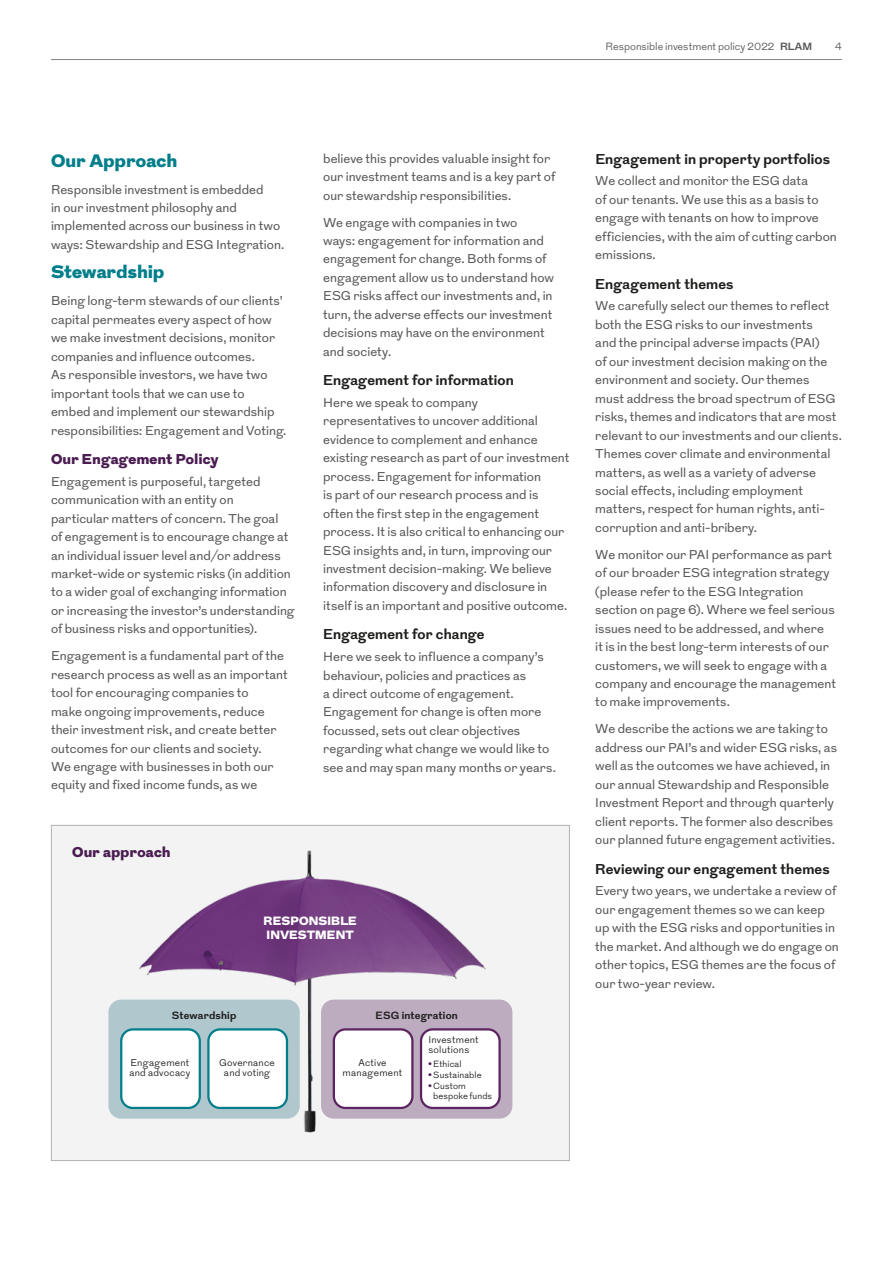
<style>
.page{position:relative;width:893px;height:1263px;background:#fff}
.page>*{position:absolute;margin:0;border:0;box-sizing:border-box;transform-origin:0 0}
.t1{font:900 18px "Grot";letter-spacing:.025em;color:#007e8a}
.t2{font:700 14.25px "Grot";letter-spacing:.01em;color:#1d1d1b}
.t3{font:900 14.25px "Grot";letter-spacing:.03em;color:#4a1c51}
.t4{font:12.75px/18.5px "Grot";letter-spacing:.005em;color:#575756}
.t5{font:900 12px/13.5px "Grot";letter-spacing:.015em;color:#fff}
.t6{font:300 10.5px "Grot";letter-spacing:-.005em;color:#575756}
.t7{font:700 10.5px "Grot";letter-spacing:.02em;color:#1d1d1b}
.t8{font:300 9.75px/10.5px "Grot";letter-spacing:.025em;color:#1d1d1b}
.t9{font:300 9px/9.8px "Grot";letter-spacing:.01em;color:#1d1d1b}
.s1{font-weight:700}
.s2{font-weight:900;color:#4a1c51}
</style>
<div class="page">
<hr style="left:51px;top:59px;width:791px;height:1px;background:#878787">
<div style="left:51px;top:825px;width:519px;height:336px;background:#f3f3f4;border:1px solid #b3b2b2"></div>
<img style="left:139px;top:850px;width:347px;height:283px">
<div style="left:321px;top:999px;width:191px;height:120px;background:#bdabc0;border-radius:13px"></div>
<div style="left:421px;top:1029px;width:79px;height:79px;background:#fff;border-radius:12px"></div>
<div style="left:420px;top:1028px;width:81px;height:81px;border:2px solid #5d2462;border-radius:12px"></div>
<div style="left:334px;top:1029px;width:78px;height:79px;background:#fff;border-radius:12px"></div>
<div style="left:333px;top:1028px;width:81px;height:81px;border:2px solid #5d2462;border-radius:12px"></div>
<div style="left:108px;top:999px;width:192px;height:120px;background:#b1c7ce;border-radius:13px"></div>
<div style="left:208px;top:1029px;width:79px;height:79px;background:#fff;border-radius:12px"></div>
<div style="left:207px;top:1028px;width:81px;height:81px;border:2px solid #007e8a;border-radius:12px"></div>
<div style="left:121px;top:1029px;width:79px;height:79px;background:#fff;border-radius:12px"></div>
<div style="left:120px;top:1028px;width:81px;height:81px;border:2px solid #007e8a;border-radius:12px"></div>
<p class="t6" style="left:605px;top:40px;width:208px">Responsible investment policy 2022 <span class="s1">RLAM</span></p>
<p class="t6" style="left:835px;top:40px;width:9px">4</p>
<h1 class="t1" style="left:51px;top:147px;width:128px">Our Approach</h1>
<p class="t4" style="left:51px;top:180px;width:235px">Responsible investment is embedded<br>in our investment philosophy and implemented across our business in two ways: Stewardship and ESG Integration.</p>
<h1 class="t1" style="left:51px;top:259px;width:115px">Stewardship</h1>
<p class="t4" style="left:51px;top:292px;width:237px">Being long-term stewards of our clients’ capital permeates every aspect of how we make investment decisions, monitor companies and influence outcomes.<br>As responsible investors, we have two important tools that we can use to embed and implement our stewardship responsibilities: Engagement and Voting.</p>
<p class="t3" style="left:51px;top:449px;width:169px">Our Engagement Policy</p>
<p class="t4" style="left:51px;top:473px;width:245px">Engagement is purposeful, targeted communication with an entity on particular matters of concern. The goal<br>of engagement is to encourage change at an individual issuer level and/or address market-wide or systemic risks (in addition to a wider goal of exchanging information or increasing the investor’s understanding of business risks and opportunities).</p>
<p class="t4" style="left:51px;top:647px;width:238px">Engagement is a fundamental part of the research process as well as an important tool for encouraging companies to<br>make ongoing improvements, reduce their investment risk, and create better outcomes for our clients and society.<br>We engage with businesses in both our equity and fixed income funds, as we</p>
<p class="t3" style="left:72px;top:842px;width:100px">Our approach</p>
<p class="t4" style="left:323px;top:149px;width:234px">believe this provides valuable insight for our investment teams and is a key part of our stewardship responsibilities.</p>
<p class="t4" style="left:323px;top:213px;width:232px">We engage with companies in two<br>ways: engagement for information and engagement for change. Both forms of engagement allow us to understand how ESG risks affect our investments and, in turn, the adverse effects our investment decisions may have on the environment and society.</p>
<p class="t2" style="left:323px;top:370px;width:192px">Engagement for information</p>
<p class="t4" style="left:323px;top:394px;width:248px">Here we speak to company representatives to uncover additional evidence to complement and enhance existing research as part of our investment process. Engagement for information<br>is part of our research process and is often the first step in the engagement process. It is also critical to enhancing our ESG insights and, in turn, improving our investment decision-making. We believe information discovery and disclosure in itself is an important and positive outcome.</p>
<p class="t2" style="left:323px;top:625px;width:163px">Engagement for change</p>
<p class="t4" style="left:323px;top:648px;width:234px">Here we seek to influence a company’s behaviour, policies and practices as<br>a direct outcome of engagement.<br>Engagement for change is often more focussed, sets out clear objectives regarding what change we would like to see and may span many months or years.</p>
<p class="t5" style="left:264px;top:915px;width:95px">RESPONSIBLE<br>INVESTMENT</p>
<p class="t7" style="left:172px;top:1008px;width:66px">Stewardship</p>
<p class="t8" style="left:219px;top:1057px;width:57px;text-align:center">Governance and voting</p>
<p class="t8" style="left:129px;top:1057px;width:62px">Engagement and advocacy</p>
<p class="t7" style="left:376px;top:1008px;width:84px">ESG integration</p>
<p class="t8" style="left:429px;top:1035px;width:52px">Investment solutions</p>
<p class="t9" style="left:429px;top:1060px;width:35px"><span class="s2">•</span> Ethical</p>
<p class="t9" style="left:429px;top:1070px;width:55px"><span class="s2">•</span> Sustainable</p>
<p class="t9" style="left:433px;top:1081px;width:60px;text-indent:-5px"><span class="s2">•</span> Custom bespoke funds</p>
<p class="t8" style="left:343px;top:1057px;width:61px;text-align:center">Active management</p>
<p class="t2" style="left:595px;top:149px;width:236px">Engagement in property portfolios</p>
<p class="t4" style="left:595px;top:172px;width:243px">We collect and monitor the ESG data<br>of our tenants. We use this as a basis to engage with tenants on how to improve efficiencies, with the aim of cutting carbon emissions.</p>
<p class="t2" style="left:595px;top:274px;width:140px">Engagement themes</p>
<p class="t4" style="left:595px;top:297px;width:248px">We carefully select our themes to reflect both the ESG risks to our investments<br>and the principal adverse impacts (PAI)<br>of our investment decision making on the environment and society. Our themes<br>must address the broad spectrum of ESG risks, themes and indicators that are most relevant to our investments and our clients.<br>Themes cover climate and environmental matters, as well as a variety of adverse social effects, including employment matters, respect for human rights, anti&shy;corruption and anti-bribery.</p>
<p class="t4" style="left:595px;top:546px;width:242px">We monitor our PAI performance as part of our broader ESG integration strategy (please refer to the ESG Integration section on page 6). Where we feel serious issues need to be addressed, and where<br>it is in the best long-term interests of our customers, we will seek to engage with a company and encourage the management to make improvements.</p>
<p class="t4" style="left:595px;top:720px;width:243px">We describe the actions we are taking to address our PAI’s and wider ESG risks, as well as the outcomes we have achieved, in our annual Stewardship and Responsible Investment Report and through quarterly client reports. The former also describes our planned future engagement activities.</p>
<p class="t2" style="left:595px;top:859px;width:236px">Reviewing our engagement themes</p>
<p class="t4" style="left:595px;top:882px;width:245px">Every two years, we undertake a review of our engagement themes so we can keep up with the ESG risks and opportunities in the market. And although we do engage on other topics, ESG themes are the focus of our two-year review.</p>
</div>
